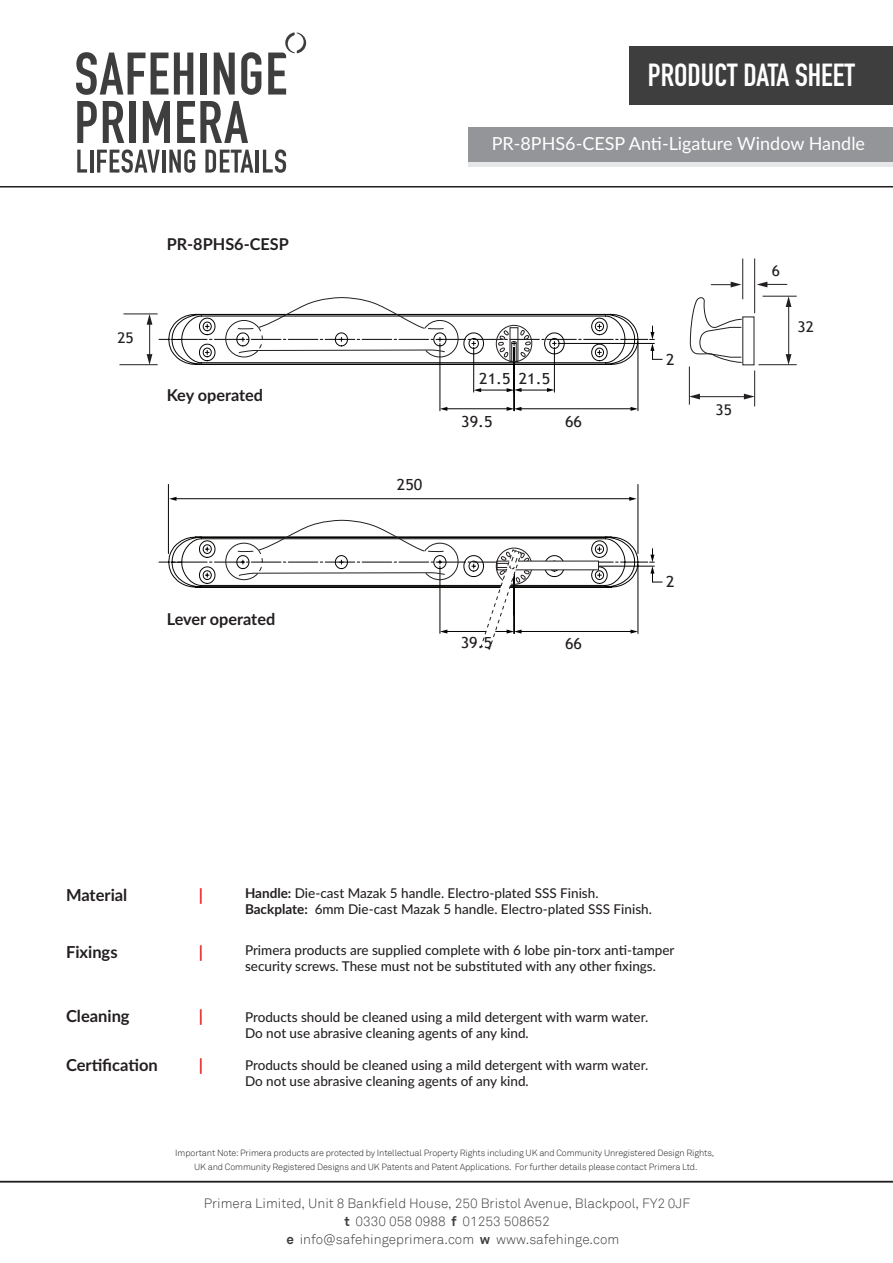
<style>
.page{position:relative;width:893px;height:1263px;background:#fff}
.page>*{position:absolute;margin:0;border:0;box-sizing:border-box;transform-origin:0 0}
.t1{font:31.5px "DIN Engschrift Std";color:#fff}
.t2{font:18px "Lato";color:#fff}
.t3{font:700 16.5px "Lato";color:#231f20}
.t4{font:700 16.5px "Lato";color:#e42224}
.t5{font:700 16.5px "Lato";color:#ee1d23}
.t6{font:700 16.2px "Lato";color:#231f20}
.t7{font:15.3px "Trebuchet MS";color:#231f20;scale:1.06 1}
.t8{font:14.7px "Trebuchet MS";color:#231f20;scale:1.06 1}
.t9{font:500 13.5px/16.2px "Lato";color:#231f20}
.t10{font:300 13.5px "Akkurat";color:#3e3e3f}
.t11{font:300 9px/13.5px "Akkurat";letter-spacing:-.01em;color:#231f20;text-align:center}
.s1{font-weight:700}
</style>
<div class="page">
<hr style="left:0;top:186px;width:893px;height:1px;background:#231f20">
<hr style="left:0;top:1181px;width:893px;height:1px;background:#231f20">
<div style="left:629px;top:47px;width:264px;height:58px;background:#3e3e3f"></div>
<svg style="left:77px;top:101px;width:20px;height:42px"></svg>
<svg style="left:103px;top:101px;width:21px;height:42px"></svg>
<div style="left:130px;top:101px;width:6px;height:42px;background:#3e3e3f"></div>
<svg style="left:143px;top:101px;width:27px;height:42px"></svg>
<svg style="left:177px;top:101px;width:71px;height:42px"></svg>
<svg style="left:268px;top:32px;width:38px;height:63px"></svg>
<svg style="left:76px;top:52px;width:69px;height:43px"></svg>
<svg style="left:151px;top:53px;width:17px;height:42px"></svg>
<svg style="left:174px;top:53px;width:19px;height:42px"></svg>
<div style="left:201px;top:53px;width:6px;height:42px;background:#3e3e3f"></div>
<svg style="left:214px;top:53px;width:21px;height:42px"></svg>
<svg style="left:241px;top:52px;width:20px;height:43px"></svg>
<svg style="left:77px;top:150px;width:10px;height:23px"></svg>
<hr style="left:90px;top:150px;width:3px;height:23px;background:#3e3e3f">
<svg style="left:97px;top:149px;width:63px;height:24px"></svg>
<hr style="left:162px;top:150px;width:4px;height:23px;background:#3e3e3f">
<svg style="left:169px;top:149px;width:26px;height:24px"></svg>
<svg style="left:205px;top:150px;width:48px;height:23px"></svg>
<hr style="left:256px;top:150px;width:3px;height:23px;background:#3e3e3f">
<svg style="left:263px;top:149px;width:23px;height:24px"></svg>
<div style="left:468px;top:161px;width:425px;height:6px;background:#e6e7e9"></div>
<div style="left:468px;top:127px;width:425px;height:34px;background:#939598"></div>
<hr style="left:473px;top:347px;width:1px;height:45px;background:#050504">
<hr style="left:554px;top:347px;width:1px;height:45px;background:#050504">
<hr style="left:638px;top:342px;width:1px;height:69px;background:#050504">
<hr style="left:514px;top:347px;width:1px;height:64px;background:#050504">
<hr style="left:440px;top:343px;width:1px;height:68px;background:#050504">
<hr style="left:446px;top:408px;width:62px;height:1px;background:#050504">
<svg style="left:440px;top:407px;width:7px;height:4px"></svg>
<hr style="left:520px;top:408px;width:112px;height:1px;background:#050504">
<svg style="left:630px;top:407px;width:8px;height:4px"></svg>
<svg style="left:507px;top:407px;width:14px;height:4px"></svg>
<svg style="left:474px;top:388px;width:80px;height:4px"></svg>
<hr style="left:689px;top:366px;width:1px;height:39px;background:#231f20">
<hr style="left:754px;top:370px;width:1px;height:36px;background:#231f20">
<hr style="left:698px;top:396px;width:48px;height:1px;background:#231f20">
<svg style="left:689px;top:394px;width:11px;height:5px"></svg>
<svg style="left:744px;top:394px;width:11px;height:5px"></svg>
<hr style="left:758px;top:364px;width:39px;height:1px;background:#231f20">
<hr style="left:762px;top:296px;width:35px;height:1px;background:#231f20">
<hr style="left:788px;top:305px;width:1px;height:51px;background:#231f20">
<svg style="left:786px;top:354px;width:5px;height:11px"></svg>
<svg style="left:786px;top:296px;width:5px;height:11px"></svg>
<hr style="left:119px;top:364px;width:39px;height:1px;background:#231f20">
<hr style="left:123px;top:314px;width:35px;height:1px;background:#231f20">
<hr style="left:149px;top:323px;width:1px;height:33px;background:#231f20">
<svg style="left:147px;top:354px;width:5px;height:11px"></svg>
<svg style="left:147px;top:314px;width:5px;height:11px"></svg>
<hr style="left:742px;top:258px;width:1px;height:41px;background:#231f20">
<hr style="left:754px;top:258px;width:1px;height:55px;background:#231f20">
<svg style="left:711px;top:282px;width:30px;height:5px"></svg>
<svg style="left:757px;top:282px;width:30px;height:5px"></svg>
<svg style="left:690px;top:297px;width:52px;height:66px"></svg>
<svg style="left:159px;top:297px;width:503px;height:68px"></svg>
<hr style="left:638px;top:484px;width:1px;height:70px;background:#050504">
<hr style="left:168px;top:484px;width:1px;height:70px;background:#050504">
<hr style="left:175px;top:498px;width:456px;height:1px;background:#050504">
<svg style="left:629px;top:497px;width:8px;height:4px"></svg>
<svg style="left:169px;top:497px;width:7px;height:4px"></svg>
<svg style="left:159px;top:520px;width:503px;height:129px"></svg>
<h1 class="t1" style="left:648px;top:56px;width:209px">PRODUCT DATA SHEET</h1>
<p class="t8" style="left:117px;top:328px;width:17px">25</p>
<p class="t6" style="left:167px;top:232px;width:124px">PR-8PHS6-CESP</p>
<p class="t6" style="left:167px;top:383px;width:98px">Key operated</p>
<p class="t6" style="left:167px;top:608px;width:110px">Lever operated</p>
<h2 class="t2" style="left:492px;top:131px;width:375px">PR-8PHS6-CESP Anti-Ligature Window Handle</h2>
<p class="t7" style="left:397px;top:475px;width:26px">250</p>
<p class="t7" style="left:479px;top:369px;width:68px">21.5 21.5</p>
<p class="t7" style="left:461px;top:412px;width:31px">39.5</p>
<p class="t7" style="left:565px;top:412px;width:18px">66</p>
<p class="t7" style="left:461px;top:633px;width:31px">39.5</p>
<p class="t7" style="left:565px;top:634px;width:18px">66</p>
<p class="t7" style="left:666px;top:350px;width:10px">2</p>
<p class="t8" style="left:716px;top:401px;width:17px">35</p>
<p class="t8" style="left:772px;top:261px;width:9px">6</p>
<p class="t8" style="left:798px;top:318px;width:17px">32</p>
<p class="t7" style="left:666px;top:572px;width:10px">2</p>
<p class="t3" style="left:66px;top:883px;width:63px">Material</p>
<p class="t5" style="left:199px;top:883px;width:6px">|</p>
<p class="t9" style="left:245px;top:884px;width:408px"><span class="s1">Handle:</span> Die-cast Mazak 5 handle. Electro-plated SSS Finish.<br><span class="s1">Backplate:</span> 6mm Die-cast Mazak 5 handle. Electro-plated SSS Finish.</p>
<p class="t3" style="left:66px;top:939px;width:53px">Fixings</p>
<p class="t4" style="left:199px;top:939px;width:6px">|</p>
<p class="t9" style="left:245px;top:941px;width:431px">Primera products are supplied complete with 6 lobe pin-torx anti-tamper security screws. These must not be substituted with any other fixings.</p>
<p class="t9" style="left:245px;top:1008px;width:405px">Products should be cleaned using a mild detergent with warm water.<br>Do not use abrasive cleaning agents of any kind.</p>
<p class="t3" style="left:66px;top:1053px;width:93px">Certification</p>
<p class="t4" style="left:199px;top:1053px;width:6px">|</p>
<p class="t9" style="left:245px;top:1056px;width:405px">Products should be cleaned using a mild detergent with warm water.<br>Do not use abrasive cleaning agents of any kind.</p>
<p class="t3" style="left:66px;top:1004px;width:65px">Cleaning</p>
<p class="t4" style="left:199px;top:1004px;width:6px">|</p>
<p class="t11" style="left:175px;top:1146px;width:541px">Important Note: Primera products are protected by Intellectual Property Rights including UK and Community Unregistered Design Rights,<br>UK and Community Registered Designs and UK Patents and Patent Applications. For further details please contact Primera Ltd.</p>
<p class="t10" style="left:204px;top:1195px;width:488px">Primera Limited, Unit 8 Bankfield House, 250 Bristol Avenue, Blackpool, FY2 0JF</p>
<p class="t10" style="left:344px;top:1213px;width:207px"><span class="s1">t</span> 0330 058 0988 <span class="s1">f</span> 01253 508652</p>
<p class="t10" style="left:286px;top:1231px;width:334px"><span class="s1">e</span> info@safehingeprimera.com <span class="s1">w</span> www.safehinge.com</p>
</div>
